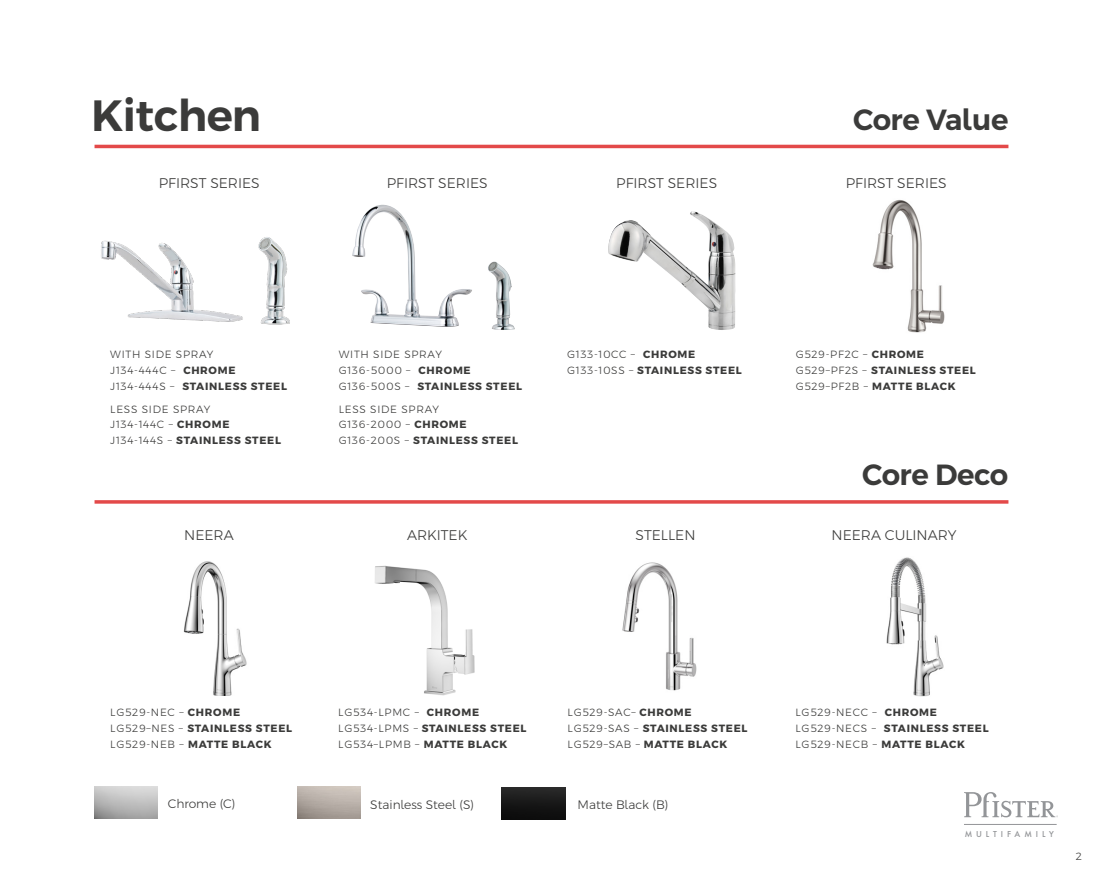
<style>
.page{position:relative;width:1103px;height:882px;background:#fff}
.page>*{position:absolute;margin:0;border:0;box-sizing:border-box;transform-origin:0 0}
.t1{font:600 43.75px "Pfont";letter-spacing:-.01em;color:#3b3b3a}
.t2{font:600 29.22px "Pfont";letter-spacing:-.01em;color:#3b3b3a}
.t3{font:300 14px "Pfont";color:#3b3b3a}
.t4{font:300 12.25px "Pfont";color:#3b3b3a}
.t5{font:300 10.5px/15.8px "Pfont";letter-spacing:.07em;color:#3b3b3a}
.t6{font:500 7.88px "Futura";letter-spacing:.5em;color:#939598}
.s1{font-weight:700}
</style>
<div class="page">
<svg style="left:964px;top:792px;width:93px;height:25px"></svg>
<hr style="left:964px;top:824px;width:92px;height:1px;background:#939598">
<svg style="left:94px;top:500px;width:914px;height:4px;background:#e65f5f"></svg>
<hr style="left:94px;top:145px;width:914px;height:3px;background:#e34949">
<img style="left:872px;top:200px;width:73px;height:133px">
<img style="left:101px;top:237px;width:189px;height:88px">
<img style="left:352px;top:205px;width:163px;height:125px">
<img style="left:608px;top:211px;width:127px;height:119px">
<img style="left:886px;top:557px;width:58px;height:139px">
<img style="left:622px;top:562px;width:75px;height:129px">
<img style="left:375px;top:565px;width:100px;height:130px">
<img style="left:183px;top:561px;width:64px;height:134px">
<img style="left:502px;top:788px;width:63px;height:31px">
<h1 class="t1" style="left:91px;top:81px;width:172px">Kitchen</h1>
<h2 class="t2" style="left:853px;top:97px;width:157px">Core Value</h2>
<h3 class="t3" style="left:159px;top:172px;width:102px">PFIRST SERIES</h3>
<h3 class="t3" style="left:387px;top:172px;width:102px">PFIRST SERIES</h3>
<h3 class="t3" style="left:616px;top:172px;width:102px">PFIRST SERIES</h3>
<h3 class="t3" style="left:845px;top:172px;width:102px">PFIRST SERIES</h3>
<p class="t5" style="left:110px;top:347px;width:178px">WITH SIDE SPRAY<br>J134-444C – <span class="s1">CHROME<br></span>J134-444S – <span class="s1">STAINLESS STEEL</span></p>
<p class="t5" style="left:110px;top:401px;width:172px">LESS SIDE SPRAY<br>J134-144C – <span class="s1">CHROME<br></span>J134-144S – <span class="s1">STAINLESS STEEL</span></p>
<h3 class="t3" style="left:184px;top:525px;width:51px">NEERA</h3>
<p class="t5" style="left:339px;top:347px;width:185px">WITH SIDE SPRAY<br>G136-5000 – <span class="s1">CHROME<br></span>G136-500S – <span class="s1">STAINLESS STEEL</span></p>
<p class="t5" style="left:339px;top:401px;width:181px">LESS SIDE SPRAY<br>G136-2000 – <span class="s1">CHROME<br></span>G136-200S – <span class="s1">STAINLESS STEEL</span></p>
<h3 class="t3" style="left:407px;top:525px;width:62px">ARKITEK</h3>
<p class="t5" style="left:567px;top:347px;width:176px">G133-10CC – <span class="s1">CHROME<br></span>G133-10SS – <span class="s1">STAINLESS STEEL</span></p>
<h3 class="t3" style="left:635px;top:525px;width:61px">STELLEN</h3>
<p class="t5" style="left:795px;top:347px;width:182px">G529-PF2C – <span class="s1">CHROME<br></span>G529–PF2S – <span class="s1">STAINLESS STEEL<br></span>G529–PF2B – <span class="s1">MATTE BLACK</span></p>
<h2 class="t2" style="left:862px;top:452px;width:148px">Core Deco</h2>
<h3 class="t3" style="left:831px;top:525px;width:126px">NEERA CULINARY</h3>
<p class="t5" style="left:110px;top:704px;width:183px">LG529-NEC – <span class="s1">CHROME<br></span>LG529–NES – <span class="s1">STAINLESS STEEL<br></span>LG529-NEB – <span class="s1">MATTE BLACK</span></p>
<p class="t5" style="left:338px;top:704px;width:190px">LG534-LPMC – <span class="s1">CHROME<br></span>LG534-LPMS – <span class="s1">STAINLESS STEEL<br></span>LG534–LPMB – <span class="s1">MATTE BLACK</span></p>
<p class="t5" style="left:567px;top:704px;width:181px">LG529-SAC– <span class="s1">CHROME<br></span>LG529-SAS – <span class="s1">STAINLESS STEEL<br></span>LG529–SAB – <span class="s1">MATTE BLACK</span></p>
<p class="t5" style="left:795px;top:704px;width:195px">LG529-NECC – <span class="s1">CHROME<br></span>LG529-NECS – <span class="s1">STAINLESS STEEL<br></span>LG529-NECB – <span class="s1">MATTE BLACK</span></p>
<p class="t4" style="left:168px;top:794px;width:69px">Chrome (C)</p>
<p class="t4" style="left:370px;top:795px;width:105px">Stainless Steel (S)</p>
<p class="t4" style="left:577px;top:795px;width:92px">Matte Black (B)</p>
<p class="t6" style="left:964px;top:829px;width:91px">MULTIFAMILY</p>
<p class="t5" style="left:1075px;top:848px;width:7px">2</p>
</div>
